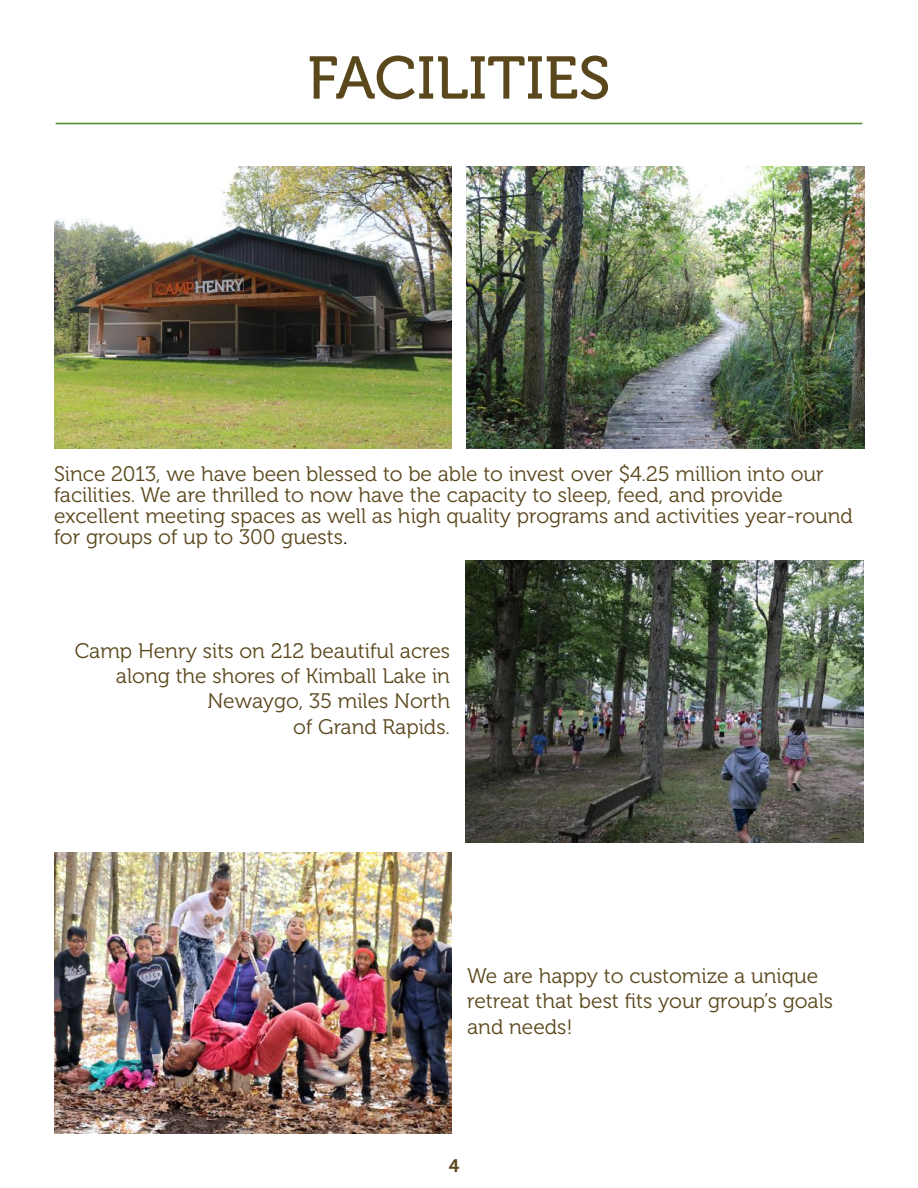
<style>
.page{position:relative;width:918px;height:1188px;background:#fff}
.page>*{position:absolute;margin:0;border:0;box-sizing:border-box;transform-origin:0 0}
.t1{font:60px "Museo 500";color:#5a471c}
.t2{font:21px/25.2px "Museo 300";color:#5a471c}
.t3{font:18px "Museo 700";color:#5a471c}
.s1{color:#000}
</style>
<div class="page">
<img style="left:54px;top:166px;width:398px;height:282px">
<img style="left:466px;top:166px;width:398px;height:282px">
<img style="left:465px;top:561px;width:398px;height:282px">
<img style="left:54px;top:852px;width:398px;height:282px">
<hr style="left:56px;top:123px;width:806px;height:1px;background:#4a8a2a">
<h1 class="t1" style="left:307px;top:45px;width:305px">FACILITIES</h1>
<p class="t2" style="left:54px;top:464px;width:800px;line-height:21px">Since 2013, we have been blessed to be able to invest over $4.25 million into our facilities. We are thrilled to now have the capacity to sleep, feed, and provide excellent meeting spaces as well as high quality programs and activities year-round for groups of up to 300 guests<span class="s1">.</span></p>
<p class="t2" style="left:75px;top:639px;width:377px;text-align:right">Camp Henry sits on 212 beautiful acres along the shores of Kimball Lake in<br>Newaygo, 35 miles North<br>of Grand Rapids.</p>
<p class="t2" style="left:467px;top:964px;width:367px">We are happy to customize a unique retreat that best fits your group’s goals and needs!</p>
<p class="t3" style="left:449px;top:1156px;width:12px">4</p>
</div>
